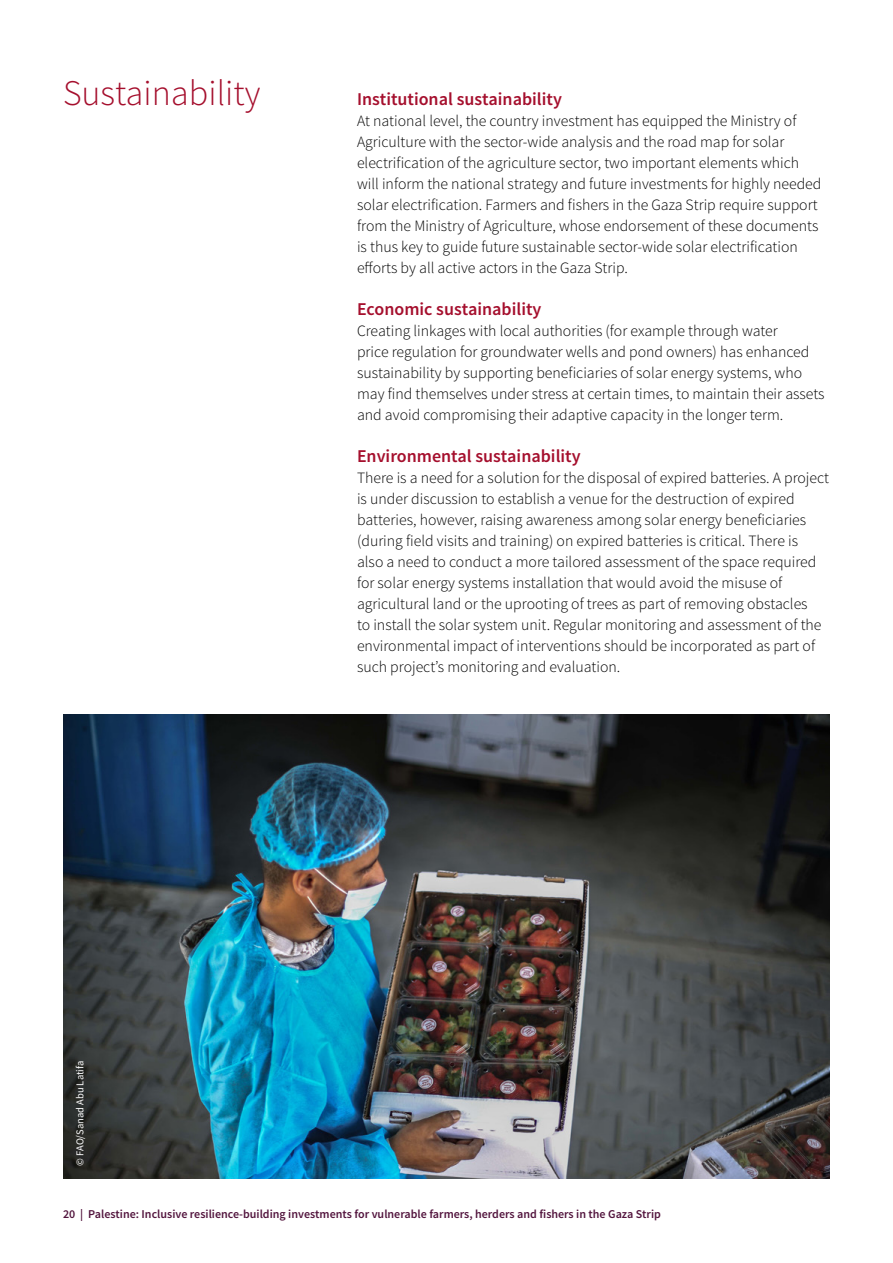
<style>
.page{position:relative;width:893px;height:1263px;background:#fff}
.page>*{position:absolute;margin:0;border:0;box-sizing:border-box;transform-origin:0 0}
.t1{font:300 36px "Source Sans Pro";color:#a50f2d}
.t2{font:600 18px "Source Sans Pro";color:#a50f2d}
.t3{font:300 15.75px/21px "Source Sans Pro";color:#000}
.t4{font:600 12px "Source Sans Pro";color:#52143d}
.t5{font:10.5px "Source Sans Pro";color:#fff}
</style>
<div class="page">
<img style="left:63px;top:714px;width:767px;height:464px">
<h1 class="t1" style="left:63px;top:71px;width:199px">Sustainability</h1>
<p class="t2" style="left:357px;top:88px;width:206px">Institutional sustainability</p>
<p class="t3" style="left:357px;top:110px;width:466px">At national level, the country investment has equipped the Ministry of Agriculture with the sector-wide analysis and the road map for solar electrification of the agriculture sector, two important elements which will inform the national strategy and future investments for highly needed solar electrification. Farmers and fishers in the Gaza Strip require support from the Ministry of Agriculture, whose endorsement of these documents is thus key to guide future sustainable sector-wide solar electrification efforts by all active actors in the Gaza Strip.</p>
<p class="t2" style="left:357px;top:298px;width:186px">Economic sustainability</p>
<p class="t3" style="left:357px;top:320px;width:469px">Creating linkages with local authorities (for example through water<br>price regulation for groundwater wells and pond owners) has enhanced sustainability by supporting beneficiaries of solar energy systems, who may find themselves under stress at certain times, to maintain their assets and avoid compromising their adaptive capacity in the longer term.</p>
<p class="t2" style="left:357px;top:445px;width:225px">Environmental sustainability</p>
<p class="t3" style="left:357px;top:467px;width:474px">There is a need for a solution for the disposal of expired batteries. A project is under discussion to establish a venue for the destruction of expired batteries, however, raising awareness among solar energy beneficiaries (during field visits and training) on expired batteries is critical. There is<br>also a need to conduct a more tailored assessment of the space required for solar energy systems installation that would avoid the misuse of agricultural land or the uprooting of trees as part of removing obstacles<br>to install the solar system unit. Regular monitoring and assessment of the environmental impact of interventions should be incorporated as part of such project’s monitoring and evaluation.</p>
<p class="t5" style="left:74px;top:1165px;width:106px;rotate:-90deg">© FAO/Sanad Abu Latifa</p>
<p class="t4" style="left:63px;top:1206px;width:599px">20 | Palestine: Inclusive resilience-building investments for vulnerable farmers, herders and fishers in the Gaza Strip</p>
</div>
